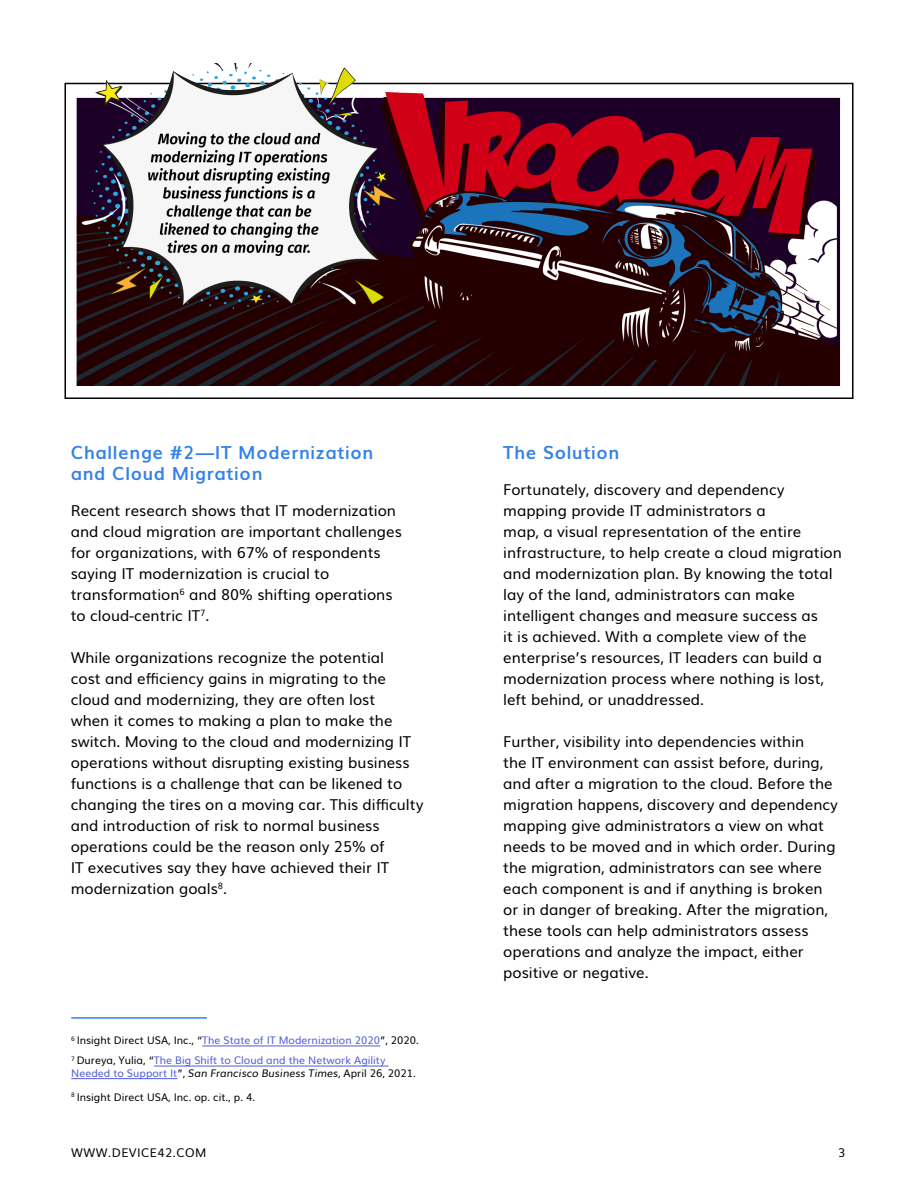
<style>
.page{position:relative;width:918px;height:1188px;background:#fff}
.page>*{position:absolute;margin:0;border:0;box-sizing:border-box;transform-origin:0 0}
.Heading{font:700 18px/21px "Muli";letter-spacing:.04em;color:#3382e8}
.Body_Copy{font:15px/21px "Muli";color:#000}
.t1{font:12px "Muli";letter-spacing:.04em;color:#000}
.Body_Copy-2{font:10.5px/12.6px "Muli";color:#4f5cd6}
.Body_Copy-3{font:10.5px "Muli";color:#000}
.s1{color:#4f5cd6}
.s2{color:#000}
.s3{font-style:italic;color:#000}
</style>
<div class="page">
<hr style="left:71px;top:1017px;width:136px;height:2px;background:#3382e8">
<hr style="left:202px;top:1046px;width:178px;height:1px;background:#4f5cd6">
<hr style="left:154px;top:1066px;width:235px;height:1px;background:#4f5cd6">
<hr style="left:71px;top:1078px;width:106px;height:1px;background:#4f5cd6">
<img style="left:73px;top:63px;width:772px;height:323px">
<p class="Heading" style="left:71px;top:441px;width:304px">Challenge #2—IT Modernization and Cloud Migration</p>
<p class="Body_Copy" style="left:71px;top:499px;width:333px">Recent research shows that IT modernization and cloud migration are important challenges for organizations, with 67% of respondents saying IT modernization is crucial to transformation<sup>6</sup> and 80% shifting operations to cloud-centric IT<sup>7</sup>.</p>
<p class="Body_Copy" style="left:71px;top:646px;width:354px">While organizations recognize the potential<br>cost and efficiency gains in migrating to the cloud and modernizing, they are often lost<br>when it comes to making a plan to make the switch. Moving to the cloud and modernizing IT operations without disrupting existing business functions is a challenge that can be likened to changing the tires on a moving car. This difficulty and introduction of risk to normal business operations could be the reason only 25% of<br>IT executives say they have achieved their IT modernization goals<sup>8</sup>.</p>
<p class="Body_Copy-3" style="left:71px;top:1032px;width:349px"><sup>6</sup> Insight Direct USA, Inc., “<span class="s1">The State of IT Modernization 2020</span>”, 2020.</p>
<p class="Body_Copy-2" style="left:71px;top:1054px;width:346px"><sup>7</sup> <span class="s2">Dureya, Yulia, “</span>The Big Shift to Cloud and the Network Agility<br>Needed to Support It<span class="s2">”,</span> <span class="s3">San Francisco Business Times</span><span class="s2">, April 26, 2021.</span></p>
<p class="Body_Copy-3" style="left:71px;top:1088px;width:186px"><sup>8</sup> Insight Direct USA, Inc. op. cit., p. 4.</p>
<p class="Heading" style="left:503px;top:441px;width:118px">The Solution</p>
<p class="Body_Copy" style="left:503px;top:478px;width:340px">Fortunately, discovery and dependency mapping provide IT administrators a<br>map, a visual representation of the entire infrastructure, to help create a cloud migration and modernization plan. By knowing the total lay of the land, administrators can make intelligent changes and measure success as<br>it is achieved. With a complete view of the enterprise’s resources, IT leaders can build a modernization process where nothing is lost, left behind, or unaddressed.</p>
<p class="Body_Copy" style="left:503px;top:730px;width:336px">Further, visibility into dependencies within<br>the IT environment can assist before, during, and after a migration to the cloud. Before the migration happens, discovery and dependency mapping give administrators a view on what needs to be moved and in which order. During the migration, administrators can see where each component is and if anything is broken or in danger of breaking. After the migration, these tools can help administrators assess operations and analyze the impact, either positive or negative.</p>
<p class="t1" style="left:71px;top:1143px;width:137px">WWW.DEVICE42.COM</p>
<p class="t1" style="left:838px;top:1143px;width:9px">3</p>
</div>
